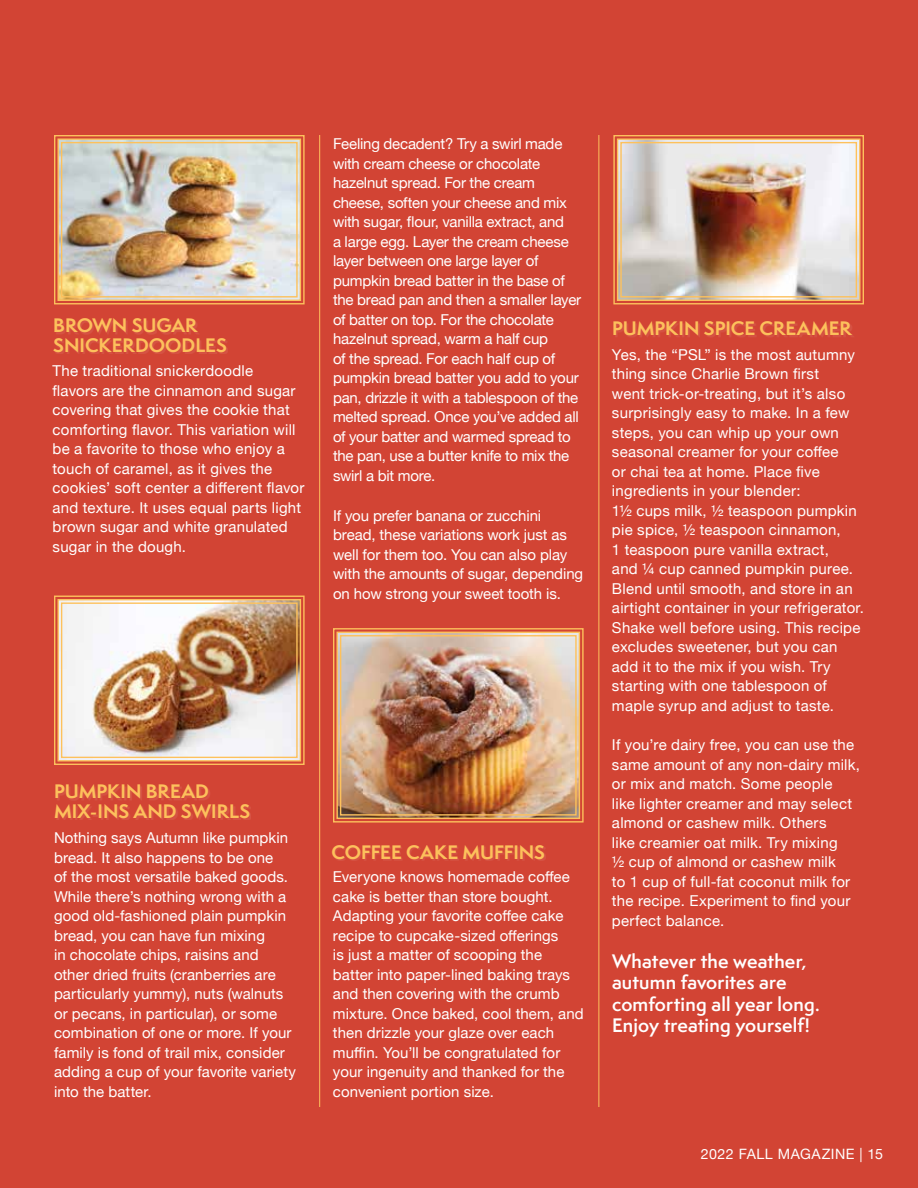
<style>
.page{position:relative;width:918px;height:1188px;background:#d24434}
.page>*{position:absolute;margin:0;border:0;box-sizing:border-box;transform-origin:0 0}
.t1{font:700 18px/19.5px "Semplicita Pro";color:#fdc15c}
.t2{font:600 18px/21.6px "Semplicita Pro";letter-spacing:.01em;color:#fff}
.t3{font:15px/19.5px "Helvetica Neue";letter-spacing:.005em;color:#fff}
.t4{font:15px/19.5px "Helvetica Neue";letter-spacing:-.015em;color:#fff}
.t5{font:14.25px "Helvetica Neue";letter-spacing:.035em;color:#fff}
</style>
<div class="page">
<hr style="left:599px;top:135px;width:1px;height:972px;background:#fdc15c">
<hr style="left:319px;top:135px;width:1px;height:972px;background:#fdc15c">
<img style="left:54px;top:135px;width:251px;height:170px">
<div style="left:57px;top:138px;width:244px;height:163px;border:1px solid #fdc15c"></div>
<div style="left:61px;top:142px;width:237px;height:156px;border:1px solid #fdc15c"></div>
<img style="left:54px;top:595px;width:251px;height:170px">
<div style="left:57px;top:599px;width:244px;height:163px;border:1px solid #fdc15c"></div>
<div style="left:61px;top:602px;width:237px;height:156px;border:1px solid #fdc15c"></div>
<img style="left:613px;top:135px;width:251px;height:170px">
<div style="left:617px;top:138px;width:244px;height:163px;border:1px solid #fdc15c"></div>
<div style="left:620px;top:142px;width:237px;height:156px;border:1px solid #fdc15c"></div>
<img style="left:333px;top:628px;width:251px;height:195px">
<div style="left:336px;top:632px;width:244px;height:187px;border:1px solid #fdc15c"></div>
<div style="left:340px;top:635px;width:237px;height:181px;border:1px solid #fdc15c"></div>
<div style="left:55px;top:320px;width:173px;height:34px;background:linear-gradient(to right,#d34a3b,#d34838)"></div>
<div style="left:615px;top:323px;width:239px;height:14px;background:#d34839"></div>
<div style="left:334px;top:846px;width:212px;height:15px;background:#d34838"></div>
<div style="left:56px;top:786px;width:195px;height:34px;background:linear-gradient(to right,#d34a3a,#d34737)"></div>
<p class="t4" style="left:333px;top:135px;width:250px">Feeling decadent? Try a swirl made with cream cheese or chocolate hazelnut spread. For the cream cheese, soften your cheese and mix with sugar, flour, vanilla extract, and<br>a large egg. Layer the cream cheese layer between one large layer of pumpkin bread batter in the base of the bread pan and then a smaller layer of batter on top. For the chocolate hazelnut spread, warm a half cup<br>of the spread. For each half cup of pumpkin bread batter you add to your pan, drizzle it with a tablespoon of the melted spread. Once you’ve added all of your batter and warmed spread to the pan, use a butter knife to mix the swirl a bit more.</p>
<p class="t3" style="left:333px;top:506px;width:252px">If you prefer banana or zucchini bread, these variations work just as well for them too. You can also play with the amounts of sugar, depending on how strong your sweet tooth is.</p>
<p class="t1" style="left:53px;top:315px;width:175px">BROWN SUGAR<br>SNICKERDOODLES</p>
<p class="t1" style="left:612px;top:318px;width:241px">PUMPKIN SPICE CREAMER</p>
<p class="t3" style="left:612px;top:345px;width:253px">Yes, the “PSL” is the most autumny thing since Charlie Brown first<br>went trick-or-treating, but it’s also surprisingly easy to make. In a few steps, you can whip up your own seasonal creamer for your coffee<br>or chai tea at home. Place five ingredients in your blender:<br>1½ cups milk, ½ teaspoon pumpkin pie spice, ½ teaspoon cinnamon,<br>1 teaspoon pure vanilla extract,<br>and ¼ cup canned pumpkin puree.<br>Blend until smooth, and store in an airtight container in your refrigerator.<br>Shake well before using. This recipe excludes sweetener, but you can add it to the mix if you wish. Try starting with one tablespoon of maple syrup and adjust to taste.</p>
<p class="t3" style="left:612px;top:736px;width:249px">If you’re dairy free, you can use the same amount of any non-dairy milk, or mix and match. Some people<br>like lighter creamer and may select almond or cashew milk. Others<br>like creamier oat milk. Try mixing<br>½ cup of almond or cashew milk<br>to 1 cup of full-fat coconut milk for the recipe. Experiment to find your perfect balance.</p>
<p class="t2" style="left:612px;top:950px;width:209px">Whatever the weather, autumn favorites are comforting all year long.<br>Enjoy treating yourself!</p>
<p class="t3" style="left:53px;top:362px;width:253px">The traditional snickerdoodle<br>flavors are the cinnamon and sugar covering that gives the cookie that comforting flavor. This variation will be a favorite to those who enjoy a touch of caramel, as it gives the cookies’ soft center a different flavor and texture. It uses equal parts light brown sugar and white granulated sugar in the dough.</p>
<p class="t1" style="left:54px;top:781px;width:198px">PUMPKIN BREAD<br>MIX-INS AND SWIRLS</p>
<p class="t3" style="left:54px;top:829px;width:243px">Nothing says Autumn like pumpkin bread. It also happens to be one<br>of the most versatile baked goods.<br>While there’s nothing wrong with a good old-fashioned plain pumpkin bread, you can have fun mixing<br>in chocolate chips, raisins and other dried fruits (cranberries are particularly yummy), nuts (walnuts or pecans, in particular), or some combination of one or more. If your family is fond of trail mix, consider adding a cup of your favorite variety into the batter.</p>
<p class="t1" style="left:332px;top:842px;width:215px">COFFEE CAKE MUFFINS</p>
<p class="t3" style="left:333px;top:868px;width:252px">Everyone knows homemade coffee cake is better than store bought.<br>Adapting your favorite coffee cake recipe to cupcake-sized offerings<br>is just a matter of scooping the batter into paper-lined baking trays and then covering with the crumb mixture. Once baked, cool them, and then drizzle your glaze over each muffin. You’ll be congratulated for your ingenuity and thanked for the convenient portion size.</p>
<p class="t5" style="left:701px;top:1143px;width:184px">2022 FALL MAGAZINE | 15</p>
</div>
